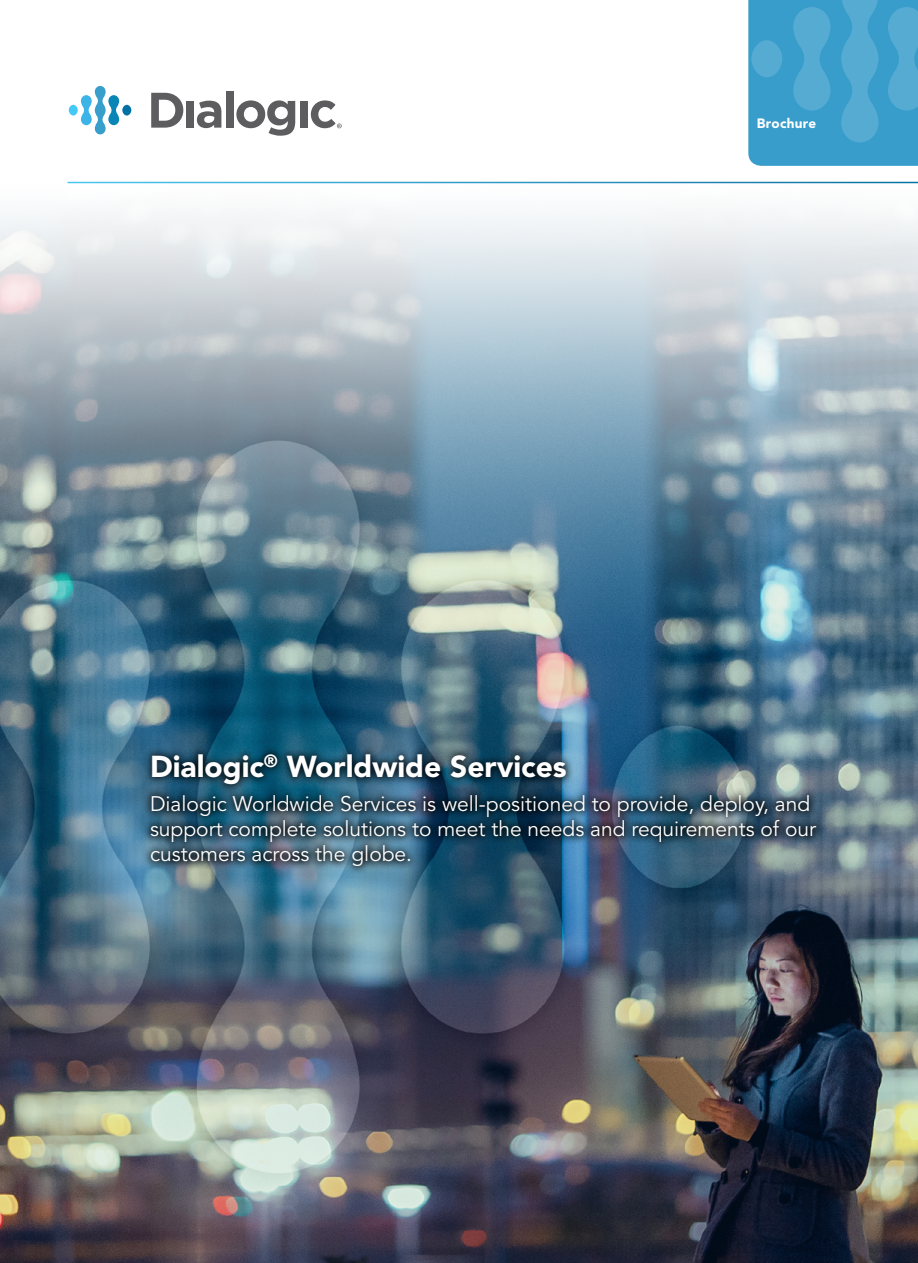
<style>
.page{position:relative;width:918px;height:1263px;background:#fff}
.page>*{position:absolute;margin:0;border:0;box-sizing:border-box;transform-origin:0 0}
.t1{font:900 30px "Avenir LT Std";color:#fff}
.t2{font:21px/25.2px "Avenir LT Std";color:#fff}
.t3{font:900 13.5px "Avenir LT Std";letter-spacing:.015em;color:#fff}
</style>
<div class="page">
<img style="left:0;top:215px;width:918px;height:1048px">
<svg style="left:748px;top:0;width:170px;height:166px;background:#43a2cd"></svg>
<svg style="left:151px;top:93px;width:32px;height:35px"></svg>
<div style="left:187px;top:101px;width:7px;height:27px;background:#5d5c5e"></div>
<svg style="left:197px;top:101px;width:24px;height:27px"></svg>
<div style="left:226px;top:91px;width:7px;height:37px;background:#5d5c5e"></div>
<svg style="left:236px;top:100px;width:59px;height:36px"></svg>
<div style="left:300px;top:101px;width:7px;height:27px;background:#5d5c5e"></div>
<div style="left:122px;top:105px;width:9px;height:11px;background:#0071a4;border-radius:50%"></div>
<div style="left:69px;top:105px;width:9px;height:11px;background:#44c8f5;border-radius:50%"></div>
<svg style="left:81px;top:86px;width:38px;height:48px"></svg>
<svg style="left:311px;top:100px;width:31px;height:28px"></svg>
<div style="left:141px;top:745px;width:685px;height:130px;background:#000;opacity:.75"></div>
<p class="t3" style="left:757px;top:115px;width:61px">Brochure</p>
<h1 class="t1" style="left:150px;top:749px;width:418px">Dialogic<sup>®</sup> Worldwide Services</h1>
<p class="t2" style="left:150px;top:792px;width:668px">Dialogic Worldwide Services is well-positioned to provide, deploy, and support complete solutions to meet the needs and requirements of our customers across the globe.</p>
</div>
